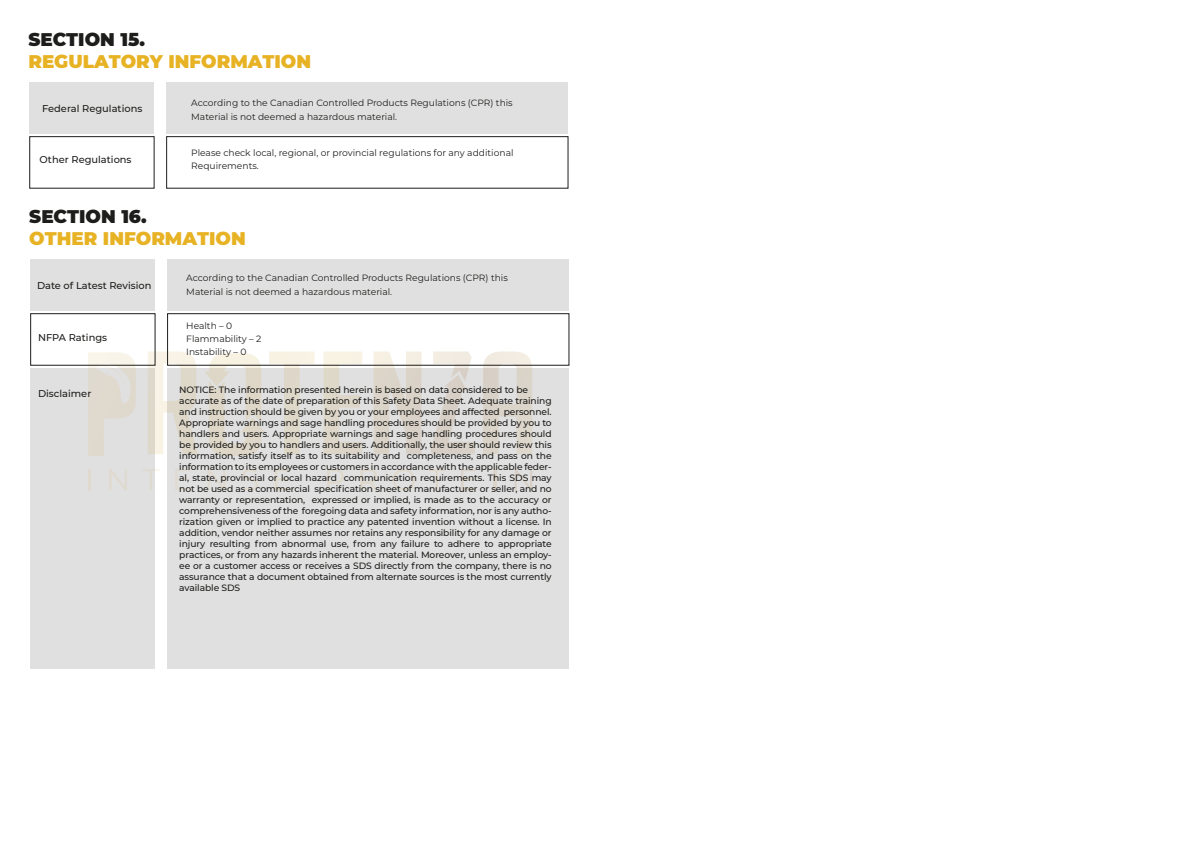
<style>
.page{position:relative;width:1191px;height:842px;background:#fff}
.page>*{position:absolute;margin:0;border:0;box-sizing:border-box;transform-origin:0 0}
.t1{font:900 18.3px "Montserrat";color:#e7b325}
.t2{font:900 18.3px "Montserrat";color:#1d1d1b}
.t3{font:500 9.9px "Montserrat";color:#1d1d1b}
.t4{font:500 9.1px/11px "Montserrat";letter-spacing:-.01em;color:#1d1d1b}
.t5{font:9.1px/13.1px "Montserrat";color:#1d1d1b}
</style>
<div class="page">
<div style="left:31px;top:367px;width:124px;height:301px;background:#e1e0e0"></div>
<div style="left:167px;top:367px;width:402px;height:301px;background:#e1e0e0"></div>
<svg style="left:148px;top:351px;width:50px;height:103px"></svg>
<svg style="left:323px;top:351px;width:39px;height:103px"></svg>
<svg style="left:373px;top:351px;width:48px;height:103px"></svg>
<svg style="left:483px;top:351px;width:49px;height:103px"></svg>
<svg style="left:430px;top:351px;width:45px;height:103px"></svg>
<svg style="left:204px;top:351px;width:110px;height:105px"></svg>
<svg style="left:88px;top:352px;width:48px;height:104px"></svg>
<hr style="left:88px;top:469px;width:2px;height:21px;background:#dfd9ce">
<svg style="left:109px;top:469px;width:18px;height:21px"></svg>
<svg style="left:143px;top:469px;width:17px;height:21px"></svg>
<svg style="left:175px;top:469px;width:15px;height:21px"></svg>
<svg style="left:208px;top:469px;width:17px;height:21px"></svg>
<svg style="left:242px;top:469px;width:16px;height:21px"></svg>
<svg style="left:275px;top:469px;width:15px;height:21px"></svg>
<svg style="left:327px;top:469px;width:17px;height:21px"></svg>
<svg style="left:361px;top:469px;width:16px;height:21px"></svg>
<svg style="left:393px;top:469px;width:22px;height:21px"></svg>
<svg style="left:428px;top:469px;width:17px;height:21px"></svg>
<hr style="left:494px;top:469px;width:2px;height:21px;background:#dbd4c8">
<svg style="left:461px;top:469px;width:15px;height:21px"></svg>
<svg style="left:514px;top:469px;width:18px;height:21px"></svg>
<div style="left:30px;top:83px;width:124px;height:51px;background:#e1e0e0"></div>
<div style="left:167px;top:83px;width:401px;height:51px;background:#e1e0e0"></div>
<div style="left:31px;top:260px;width:124px;height:51px;background:#e1e0e0"></div>
<div style="left:168px;top:260px;width:401px;height:51px;background:#e1e0e0"></div>
<h1 class="t2" style="left:28px;top:26px;width:118px">SECTION 15.</h1>
<h1 class="t1" style="left:28px;top:48px;width:284px">REGULATORY INFORMATION</h1>
<p class="t3" style="left:42px;top:101px;width:102px">Federal Regulations</p>
<p class="t5" style="left:191px;top:96px;width:323px">According to the Canadian Controlled Products Regulations (CPR) this<br>Material is not deemed a hazardous material.</p>
<p class="t5" style="left:191px;top:146px;width:324px">Please check local, regional, or provincial regulations for any additional<br>Requirements.</p>
<p class="t3" style="left:40px;top:153px;width:93px">Other Regulations</p>
<h1 class="t2" style="left:29px;top:203px;width:119px">SECTION 16.</h1>
<h1 class="t1" style="left:29px;top:225px;width:218px">OTHER INFORMATION</h1>
<p class="t3" style="left:37px;top:278px;width:116px">Date of Latest Revision</p>
<p class="t5" style="left:186px;top:271px;width:323px">According to the Canadian Controlled Products Regulations (CPR) this<br>Material is not deemed a hazardous material.</p>
<p class="t3" style="left:38px;top:331px;width:71px">NFPA Ratings</p>
<p class="t3" style="left:38px;top:386px;width:55px">Disclaimer</p>
<p class="t5" style="left:186px;top:319px;width:77px">Health – 0<br>Flammability – 2<br>Instability – 0</p>
<p class="t4" style="left:179px;top:384px;width:374px">NOTICE: The information presented herein is based on data considered to be accurate as of the date of preparation of this Safety Data Sheet. Adequate training and instruction should be given by you or your employees and affected personnel.<br>Appropriate warnings and sage handling procedures should be provided by you to handlers and users. Appropriate warnings and sage handling procedures should be provided by you to handlers and users. Additionally, the user should review this information, satisfy itself as to its suitability and completeness, and pass on the information to its employees or customers in accordance with the applicable feder&shy;al, state, provincial or local hazard communication requirements. This SDS may not be used as a commercial specification sheet of manufacturer or seller, and no warranty or representation, expressed or implied, is made as to the accuracy or comprehensiveness of the foregoing data and safety information, nor is any autho&shy;rization given or implied to practice any patented invention without a license. In addition, vendor neither assumes nor retains any responsibility for any damage or injury resulting from abnormal use, from any failure to adhere to appropriate practices, or from any hazards inherent the material. Moreover, unless an employ&shy;ee or a customer access or receives a SDS directly from the company, there is no assurance that a document obtained from alternate sources is the most currently available SDS</p>
</div>
